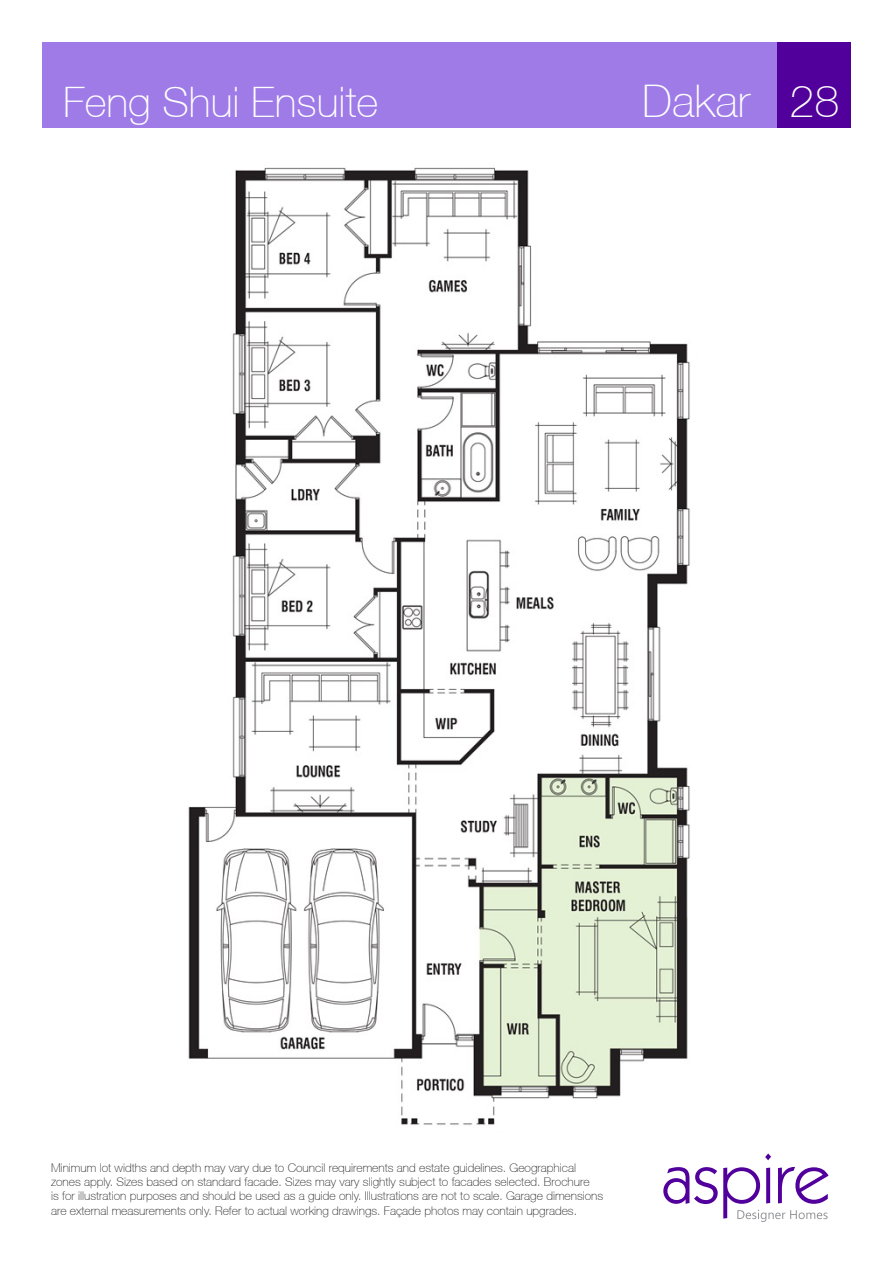
<style>
.page{position:relative;width:893px;height:1263px;background:#fff}
.page>*{position:absolute;margin:0;border:0;box-sizing:border-box;transform-origin:0 0}
.t1{font:100 45px "Helvetica Neue CE";color:#fff}
.t2{font:100 42px "Helvetica Neue CE";color:#fff}
.t3{font:100 12px/14.4px "Helvetica Neue CE";color:#231f20}
</style>
<div class="page">
<div style="left:43px;top:43px;width:734px;height:85px;background:#9f7be8"></div>
<div style="left:777px;top:43px;width:73px;height:85px;background:#52009c"></div>
<svg style="left:663px;top:1153px;width:165px;height:69px"></svg>
<img style="left:188px;top:167px;width:502px;height:958px">
<p class="t2" style="left:63px;top:77px;width:317px">Feng Shui Ensuite</p>
<p class="t1" style="left:642px;top:75px;width:110px">Dakar</p>
<p class="t1" style="left:789px;top:75px;width:52px">28</p>
<p class="t3" style="left:51px;top:1160px;width:540px">Minimum lot widths and depth may vary due to Council requirements and estate guidelines. Geographical zones apply. Sizes based on standard facade. Sizes may vary slightly subject to facades selected. Brochure</p>
<p class="t3" style="left:51px;top:1189px;width:554px">is for illustration purposes and should be used as a guide only. Illustrations are not to scale. Garage dimensions are external measurements only. Refer to actual working drawings. Façade photos may contain upgrades.</p>
</div>
